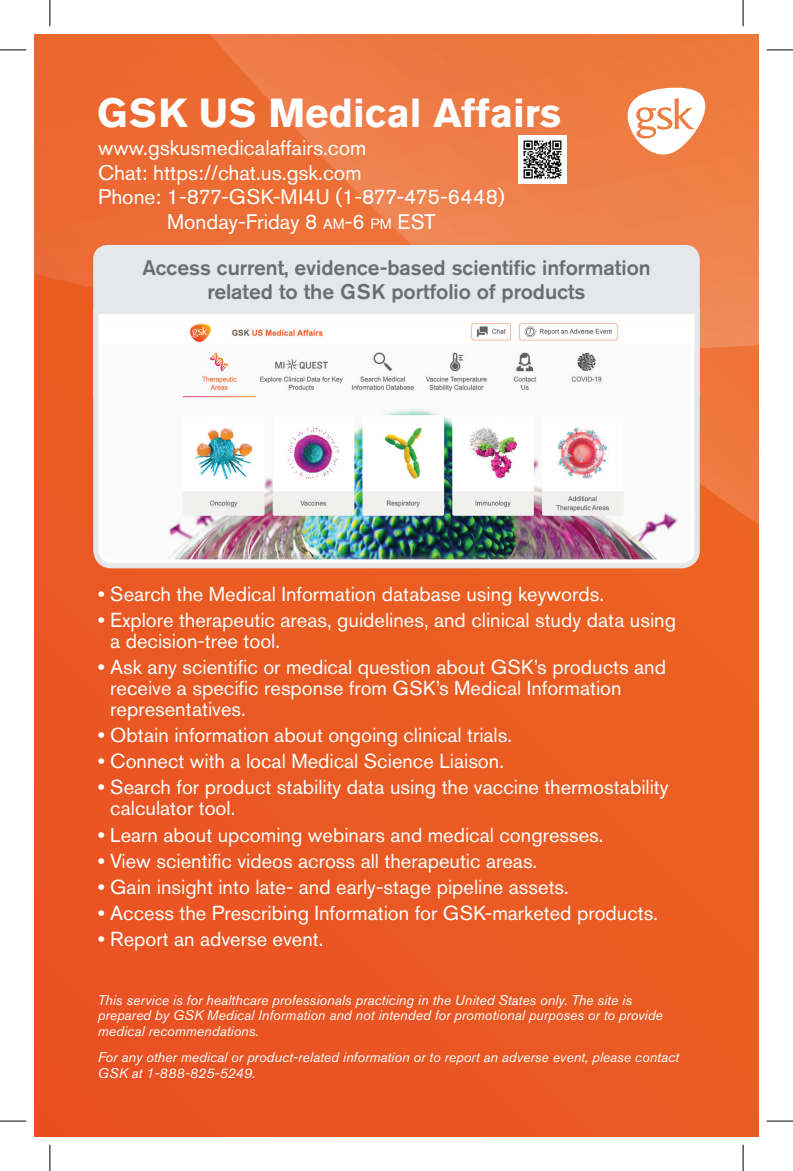
<style>
.page{position:relative;width:793px;height:1171px;background:#fff}
.page>*{position:absolute;margin:0;border:0;box-sizing:border-box;transform-origin:0 0}
.t1{font:700 40.25px "Akzidenz Grotesk Std";color:#fff}
.t2{font:21px "Akzidenz Grotesk Std";color:#fff}
.t3{font:500 21px/24.5px "Akzidenz Grotesk Std";letter-spacing:-.005em;color:#6c6d70;text-align:center}
.t4{font:20.12px/21px "Akzidenz Grotesk Std";color:#fff}
.t5{font:italic 14px/15.8px "Akzidenz Grotesk Std";color:#fff}
.s1{font-size:14.7px}
.s2{font-family:"Arial";font-weight:700}
</style>
<div class="page">
<div style="left:34px;top:34px;width:725px;height:1103px;background:#ea5923"></div>
<svg style="left:576px;top:356px;width:183px;height:398px"></svg>
<svg style="left:34px;top:34px;width:725px;height:322px"></svg>
<svg style="left:627px;top:88px;width:78px;height:66px;background:#f8cfb9"></svg>
<div style="left:640px;top:110px;width:9px;height:10px;background:#fff;border-radius:50%"></div>
<div style="left:91px;top:242px;width:611px;height:64px;background:#e6e7e9"></div>
<svg style="left:91px;top:306px;width:611px;height:265px;background:#efddd7"></svg>
<img style="left:103px;top:321px;width:588px;height:238px">
<img style="left:518px;top:136px;width:48px;height:48px">
<svg style="left:0;top:50px;width:26px;height:1px"></svg>
<svg style="left:766px;top:50px;width:27px;height:1px"></svg>
<svg style="left:0;top:1121px;width:26px;height:1px"></svg>
<svg style="left:766px;top:1121px;width:27px;height:1px"></svg>
<svg style="left:50px;top:0;width:1px;height:26px"></svg>
<svg style="left:50px;top:1144px;width:1px;height:27px"></svg>
<svg style="left:743px;top:0;width:1px;height:26px"></svg>
<svg style="left:743px;top:1144px;width:1px;height:27px"></svg>
<p class="t1" style="left:97px;top:90px;width:465px">GSK US Medical Affairs</p>
<p class="t2" style="left:98px;top:136px;width:270px">www.gskusmedicalaffairs.com</p>
<p class="t2" style="left:98px;top:160px;width:265px">Chat: https://chat.us.gsk.com</p>
<p class="t2" style="left:98px;top:185px;width:408px">Phone: 1-877-GSK-MI4U (1-877-475-6448)</p>
<p class="t2" style="left:167px;top:209px;width:270px">Monday-Friday 8 <span class="s1">AM</span>-6 <span class="s1">PM</span> EST</p>
<p class="t3" style="left:142px;top:255px;width:510px">Access current, evidence-based scientific information related to the GSK portfolio of products</p>
<p class="t4" style="left:98px;top:583px;width:508px"><span class="s2">•</span> Search the Medical Information database using keywords.</p>
<p class="t4" style="left:110px;top:609px;width:567px;text-indent:-12px"><span class="s2">•</span> Explore therapeutic areas, guidelines, and clinical study data using a decision-tree tool.</p>
<p class="t4" style="left:110px;top:656px;width:557px;text-indent:-12px"><span class="s2">•</span> Ask any scientific or medical question about GSK’s products and receive a specific response from GSK’s Medical Information representatives.</p>
<p class="t4" style="left:98px;top:724px;width:416px"><span class="s2">•</span> Obtain information about ongoing clinical trials.</p>
<p class="t4" style="left:98px;top:750px;width:408px"><span class="s2">•</span> Connect with a local Medical Science Liaison.</p>
<p class="t4" style="left:110px;top:777px;width:560px;text-indent:-12px"><span class="s2">•</span> Search for product stability data using the vaccine thermostability calculator tool.</p>
<p class="t4" style="left:98px;top:824px;width:507px"><span class="s2">•</span> Learn about upcoming webinars and medical congresses.</p>
<p class="t4" style="left:98px;top:850px;width:441px"><span class="s2">•</span> View scientific videos across all therapeutic areas.</p>
<p class="t4" style="left:98px;top:876px;width:472px"><span class="s2">•</span> Gain insight into late- and early-stage pipeline assets.</p>
<p class="t4" style="left:98px;top:902px;width:562px"><span class="s2">•</span> Access the Prescribing Information for GSK-marketed products.</p>
<p class="t4" style="left:98px;top:928px;width:227px"><span class="s2">•</span> Report an adverse event.</p>
<p class="t5" style="left:98px;top:992px;width:566px">This service is for healthcare professionals practicing in the United States only. The site is prepared by GSK Medical Information and not intended for promotional purposes or to provide medical recommendations.</p>
<p class="t5" style="left:98px;top:1049px;width:583px">For any other medical or product-related information or to report an adverse event, please contact<br>GSK at 1-888-825-5249.</p>
</div>
